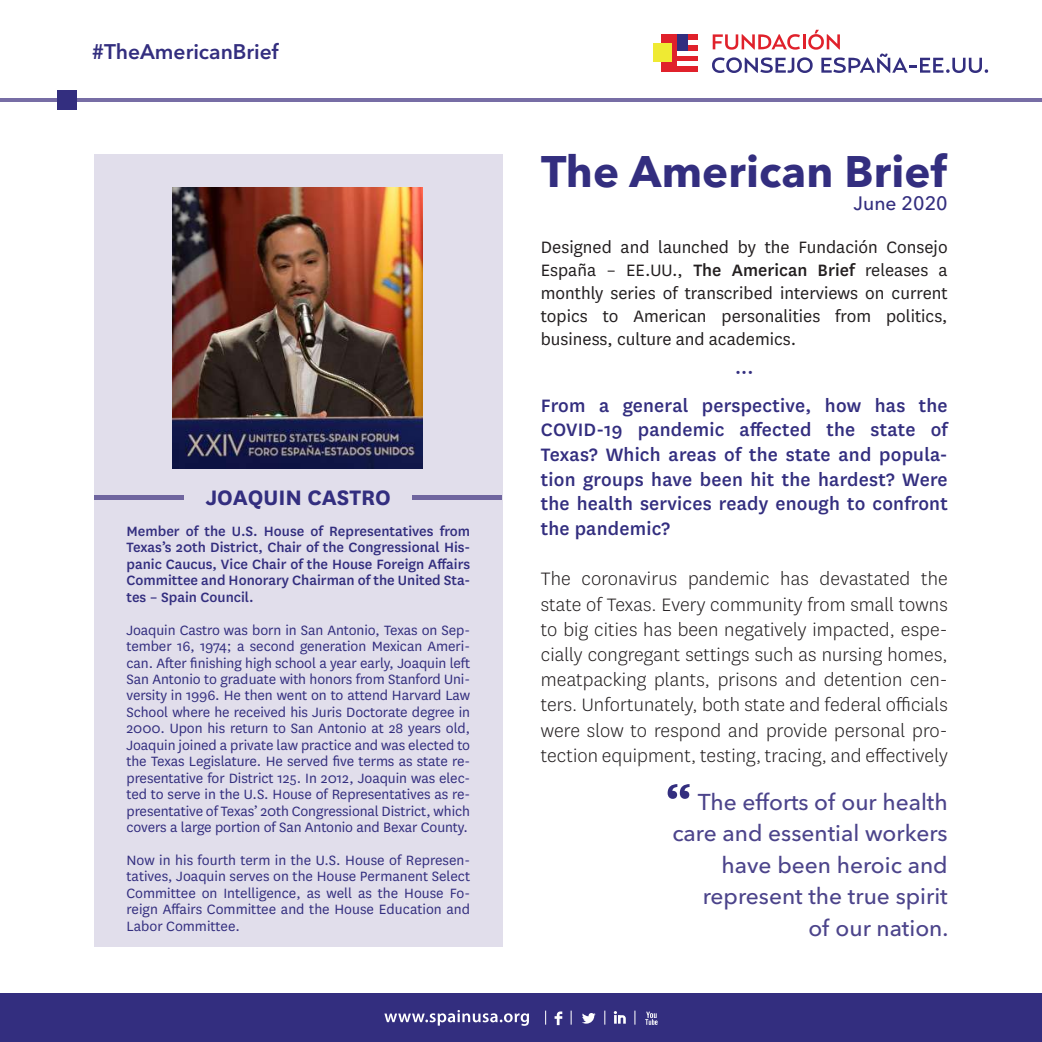
<style>
.page{position:relative;width:1042px;height:1042px;background:#fff}
.page>*{position:absolute;margin:0;border:0;box-sizing:border-box;transform-origin:0 0}
.t1{font:700 43.75px "Avenir Next LT Pro";letter-spacing:.005em;color:#332e7f}
.t2{font:700 24.5px "National";color:#332e7f}
.t3{font:500 22.75px/31.5px "Avenir Next LT Pro";color:#4c448b;text-align:right}
.t4{font:300 21px/25.2px "National";letter-spacing:.005em;color:#231f20;text-align:justify}
.t5{font:500 21px/24.7px "National";letter-spacing:.01em;color:#332e7f;text-align:center}
.t6{font:600 21px "Avenir Next LT Pro";color:#332e7f}
.t7{font:19.25px/23.1px "National";color:#231f20;text-align:justify}
.t8{font:500 19.25px "Avenir Next LT Pro";letter-spacing:.005em;color:#332e7f}
.t9{font:15.75px/16.4px "National";letter-spacing:-.005em;color:#332e7f;text-align:justify}
.t10{font:500 15.75px/16.4px "National";color:#332e7f;text-align:justify}
.s1{font-weight:500}
</style>
<div class="page">
<div style="left:94px;top:154px;width:408px;height:792px;background:#e1deeb"></div>
<div style="left:0;top:993px;width:1042px;height:49px;background:#332e7f"></div>
<svg style="left:545px;top:1010px;width:112px;height:15px"></svg>
<svg style="left:384px;top:1010px;width:145px;height:16px"></svg>
<div style="left:94px;top:495px;width:90px;height:5px;background:#6f659f"></div>
<img style="left:172px;top:188px;width:250px;height:280px">
<div style="left:413px;top:495px;width:89px;height:5px;background:#6f659f"></div>
<div style="left:661px;top:35px;width:36px;height:37px;background:#e0212b"></div>
<div style="left:677px;top:40px;width:21px;height:5px;background:#fff"></div>
<div style="left:677px;top:51px;width:21px;height:5px;background:#fff"></div>
<div style="left:677px;top:61px;width:21px;height:5px;background:#fff"></div>
<div style="left:654px;top:43px;width:18px;height:19px;background:#efea33"></div>
<div style="left:677px;top:35px;width:11px;height:16px;background:#332e7f"></div>
<svg style="left:712px;top:30px;width:276px;height:43px"></svg>
<hr style="left:0;top:99px;width:1042px;height:3px;background:#776da5">
<div style="left:57px;top:91px;width:20px;height:19px;background:#332e7f"></div>
<svg style="left:667px;top:784px;width:22px;height:15px"></svg>
<h3 class="t6" style="left:92px;top:39px;width:188px">#TheAmericanBrief</h3>
<h2 class="t2" style="left:206px;top:480px;width:187px">JOAQUIN CASTRO</h2>
<p class="t10" style="left:126px;top:522px;width:345px">Member of the U.S. House of Representatives from Texas’s 20th District, Chair of the Congressional His&shy;panic Caucus, Vice Chair of the House Foreign Affairs Committee and Honorary Chairman of the United Sta&shy;tes – Spain Council.</p>
<p class="t9" style="left:126px;top:621px;width:345px">Joaquin Castro was born in San Antonio, Texas on Sep&shy;tember 16, 1974; a second generation Mexican Ameri&shy;can. After finishing high school a year early, Joaquin left San Antonio to graduate with honors from Stanford Uni&shy;versity in 1996. He then went on to attend Harvard Law School where he received his Juris Doctorate degree in 2000. Upon his return to San Antonio at 28 years old, Joaquin joined a private law practice and was elected to the Texas Legislature. He served five terms as state re&shy;presentative for District 125. In 2012, Joaquin was elec&shy;ted to serve in the U.S. House of Representatives as re&shy;presentative of Texas’ 20th Congressional District, which covers a large portion of San Antonio and Bexar County.</p>
<p class="t9" style="left:126px;top:851px;width:345px">Now in his fourth term in the U.S. House of Represen&shy;tatives, Joaquin serves on the House Permanent Select Committee on Intelligence, as well as the House Fo&shy;reign Affairs Committee and the House Education and Labor Committee.</p>
<h1 class="t1" style="left:541px;top:145px;width:407px">The American Brief</h1>
<p class="t8" style="left:853px;top:192px;width:96px">June 2020</p>
<p class="t7" style="left:541px;top:234px;width:408px">Designed and launched by the Fundación Consejo España – EE.UU., <span class="s1">The American Brief</span> releases a monthly series of transcribed interviews on current topics to American personalities from politics, business, culture and academics.</p>
<h3 class="t5" style="left:541px;top:354px;width:408px;line-height:33.2px">···<br>From a general perspective, how has the</h3>
<h3 class="t5" style="left:541px;top:416px;width:408px;text-align:justify">COVID-19 pandemic affected the state of Texas? Which areas of the state and popula&shy;tion groups have been hit the hardest? Were the health services ready enough to confront the pandemic?</h3>
<p class="t4" style="left:541px;top:566px;width:408px">The coronavirus pandemic has devastated the state of Texas. Every community from small towns to big cities has been negatively impacted, espe&shy;cially congregant settings such as nursing homes, meatpacking plants, prisons and detention cen&shy;ters. Unfortunately, both state and federal officials were slow to respond and provide personal pro&shy;tection equipment, testing, tracing, and effectively</p>
<h3 class="t3" style="left:672px;top:786px;width:277px">The efforts of our health care and essential workers have been heroic and represent the true spirit<br>of our nation.</h3>
</div>
